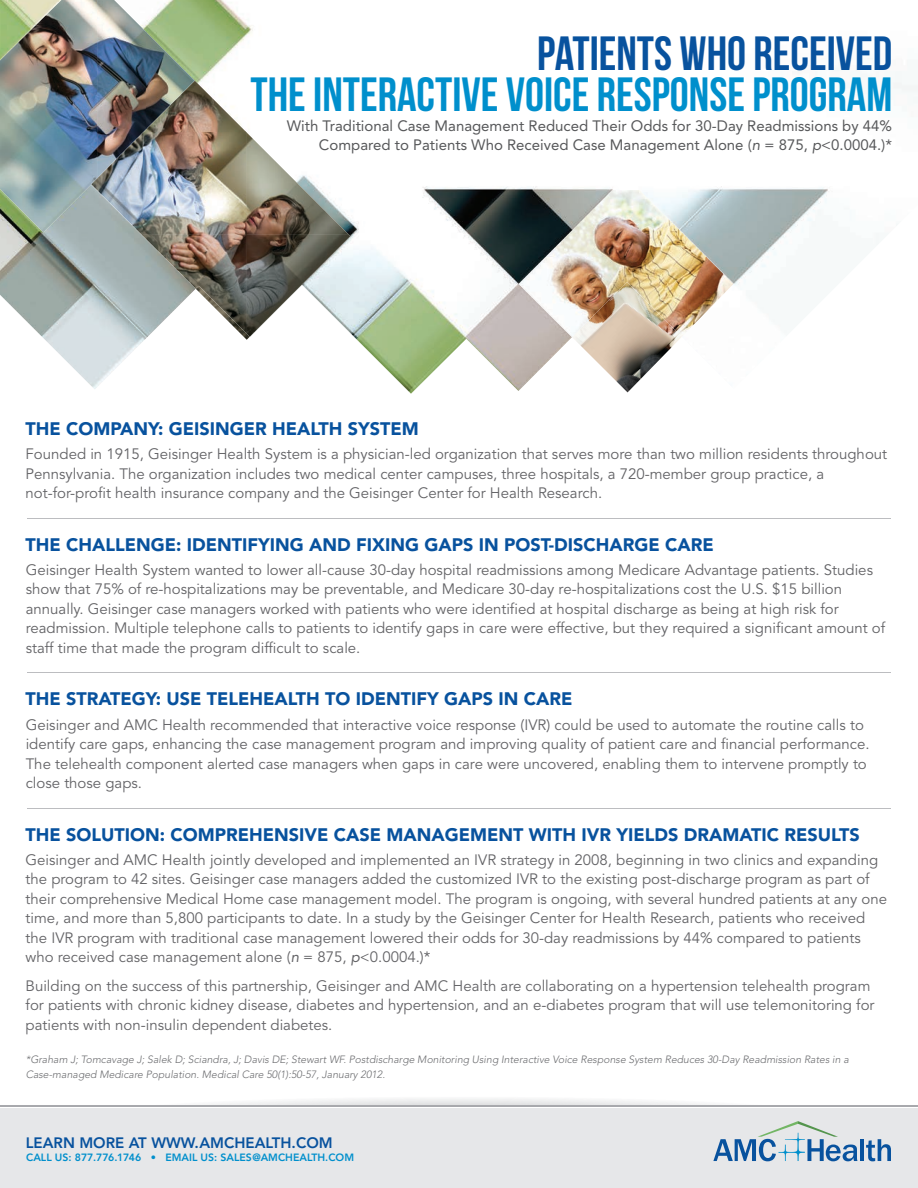
<style>
.page{position:relative;width:918px;height:1188px;background:#fff}
.page>*{position:absolute;margin:0;border:0;box-sizing:border-box;transform-origin:0 0}
.t1{font:48px "Bebas Neue";color:#008fcc}
.t2{font:48px "Bebas Neue";color:#08529e}
.t3{font:900 18px "Avenir";color:#08529e}
.t4{font:15px/19.5px "Avenir";color:#636366}
.t5{font:15px/19.5px "Avenir";color:#57585a;text-align:right}
.t6{font:800 15px "Avenir";color:#08529e}
.t7{font:italic 300 10.5px/15px "Avenir";color:#6c6d70}
.t8{font:800 10.5px "Avenir";color:#008fcc}
.s1{font-style:italic}
</style>
<div class="page">
<img style="left:0;top:0;width:918px;height:394px">
<img style="left:91px;top:236px;width:52px;height:53px">
<img style="left:196px;top:334px;width:54px;height:6px">
<img style="left:143px;top:236px;width:104px;height:98px">
<img style="left:247px;top:183px;width:103px;height:154px">
<img style="left:91px;top:132px;width:156px;height:104px">
<img style="left:247px;top:132px;width:51px;height:51px">
<img style="left:195px;top:81px;width:51px;height:51px">
<img style="left:98px;top:129px;width:97px;height:103px">
<img style="left:98px;top:129px;width:94px;height:55px">
<img style="left:146px;top:0;width:49px;height:32px">
<img style="left:0;top:0;width:98px;height:232px">
<img style="left:97px;top:0;width:49px;height:178px">
<img style="left:146px;top:32px;width:49px;height:97px">
<div style="left:0;top:1106px;width:918px;height:82px;background:#e6e7e9"></div>
<hr style="left:0;top:1107px;width:918px;height:1px;background:#fff">
<hr style="left:0;top:1105px;width:918px;height:2px;background:#a8a9ad">
<hr style="left:860px;top:1139px;width:4px;height:22px;background:#08529e">
<svg style="left:866px;top:1139px;width:25px;height:22px"></svg>
<svg style="left:207px;top:1098px;width:650px;height:63px"></svg>
<img style="left:572px;top:337px;width:110px;height:55px">
<img style="left:519px;top:190px;width:214px;height:147px">
<hr style="left:27px;top:518px;width:864px;height:1px;background:#bcbdc0">
<hr style="left:27px;top:673px;width:864px;height:1px;background:#bcbdc0">
<hr style="left:27px;top:808px;width:864px;height:1px;background:#bcbdc0">
<h1 class="t2" style="left:537px;top:27px;width:357px">PATIENTS WHO RECEIVED</h1>
<h1 class="t1" style="left:250px;top:67px;width:644px">THE INTERACTIVE VOICE RESPONSE PROGRAM</h1>
<p class="t5" style="left:287px;top:116px;width:607px">With Traditional Case Management Reduced Their Odds for 30-Day Readmissions by 44%<br>Compared to Patients Who Received Case Management Alone (<span class="s1">n</span> = 875, <span class="s1">p</span>&lt;0.0004.)*</p>
<p class="t3" style="left:26px;top:418px;width:395px">THE COMPANY: GEISINGER HEALTH SYSTEM</p>
<p class="t4" style="left:26px;top:445px;width:863px">Founded in 1915, Geisinger Health System is a physician-led organization that serves more than two million residents throughout<br>Pennsylvania. The organization includes two medical center campuses, three hospitals, a 720-member group practice, a not-for-profit health insurance company and the Geisinger Center for Health Research.</p>
<p class="t3" style="left:26px;top:534px;width:690px">THE CHALLENGE: IDENTIFYING AND FIXING GAPS IN POST-DISCHARGE CARE</p>
<p class="t4" style="left:26px;top:560px;width:861px">Geisinger Health System wanted to lower all-cause 30-day hospital readmissions among Medicare Advantage patients. Studies show that 75% of re-hospitalizations may be preventable, and Medicare 30-day re-hospitalizations cost the U.S. $15 billion annually. Geisinger case managers worked with patients who were identified at hospital discharge as being at high risk for readmission. Multiple telephone calls to patients to identify gaps in care were effective, but they required a significant amount of staff time that made the program difficult to scale.</p>
<p class="t3" style="left:26px;top:688px;width:549px">THE STRATEGY: USE TELEHEALTH TO IDENTIFY GAPS IN CARE</p>
<p class="t4" style="left:26px;top:715px;width:845px">Geisinger and AMC Health recommended that interactive voice response (IVR) could be used to automate the routine calls to identify care gaps, enhancing the case management program and improving quality of patient care and financial performance.<br>The telehealth component alerted case managers when gaps in care were uncovered, enabling them to intervene promptly to close those gaps.</p>
<p class="t3" style="left:26px;top:824px;width:836px">THE SOLUTION: COMPREHENSIVE CASE MANAGEMENT WITH IVR YIELDS DRAMATIC RESULTS</p>
<p class="t4" style="left:26px;top:850px;width:863px">Geisinger and AMC Health jointly developed and implemented an IVR strategy in 2008, beginning in two clinics and expanding the program to 42 sites. Geisinger case managers added the customized IVR to the existing post-discharge program as part of their comprehensive Medical Home case management model. The program is ongoing, with several hundred patients at any one time, and more than 5,800 participants to date. In a study by the Geisinger Center for Health Research, patients who received the IVR program with traditional case management lowered their odds for 30-day readmissions by 44% compared to patients who received case management alone (<span class="s1">n</span> = 875, <span class="s1">p</span>&lt;0.0004.)*</p>
<p class="t4" style="left:26px;top:976px;width:851px">Building on the success of this partnership, Geisinger and AMC Health are collaborating on a hypertension telehealth program for patients with chronic kidney disease, diabetes and hypertension, and an e-diabetes program that will use telemonitoring for patients with non-insulin dependent diabetes.</p>
<p class="t7" style="left:26px;top:1052px;width:825px">*Graham J; Tomcavage J; Salek D; Sciandra, J; Davis DE; Stewart WF. Postdischarge Monitoring Using Interactive Voice Response System Reduces 30-Day Readmission Rates in a<br>Case-managed Medicare Population. Medical Care 50(1):50-57, January 2012.</p>
<p class="t6" style="left:26px;top:1134px;width:308px">LEARN MORE AT WWW.AMCHEALTH.COM</p>
<p class="t8" style="left:26px;top:1151px;width:329px">CALL US: 877.776.1746 • EMAIL US: SALES@AMCHEALTH.COM</p>
</div>
